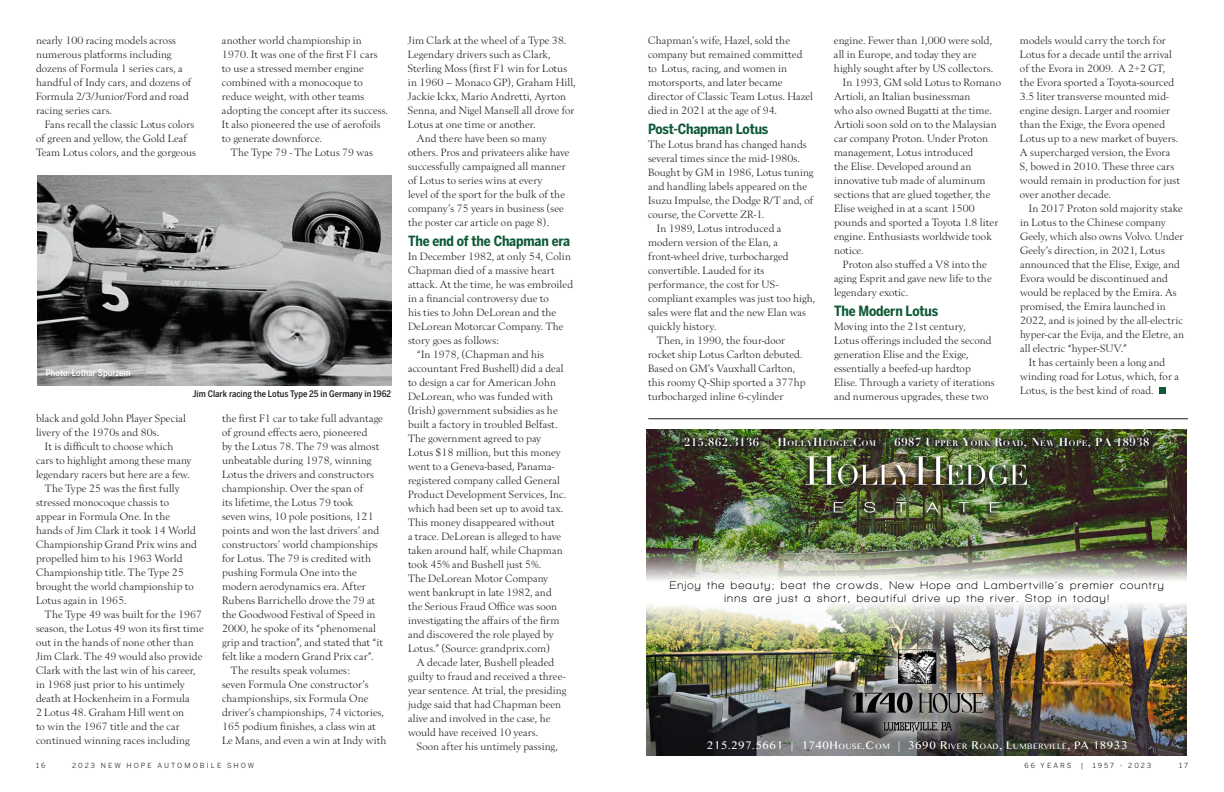
<style>
.page{position:relative;width:1224px;height:792px;background:#fff}
.page>*{position:absolute;margin:0;border:0;box-sizing:border-box;transform-origin:0 0}
.Paragraph_Style_2{font:700 14px "Benton Sans Cond";letter-spacing:-.01em;color:#0f5937}
.t1{font:700 11.3px/13.5px "Walkway";letter-spacing:.11em;color:#000;text-align:center}
.t2{font:700 11.3px "Didot";letter-spacing:.05em;color:#fff}
.t3{font:11.3px "Malayalam MN";letter-spacing:.05em;color:#fff}
.Paragraph_Style_2-2{font:11px/14px "Berling";letter-spacing:.01em;color:#231f20}
.t4{font:500 9px "Benton Sans Cond";color:#231f20}
.t5{font:500 9px "Benton Sans Cond";color:#fff}
.t6{font:7px "Benton Sans";letter-spacing:.3em;color:#231f20}
.s1{font-size:7.9px}
</style>
<div class="page">
<div style="left:1159px;top:387px;width:7px;height:7px;background:#0f5937"></div>
<img style="left:37px;top:176px;width:355px;height:210px">
<img style="left:647px;top:647px;width:540px;height:108px">
<img style="left:647px;top:429px;width:540px;height:118px">
<img style="left:800px;top:456px;width:229px;height:64px">
<img style="left:805px;top:455px;width:222px;height:60px">
<img style="left:647px;top:547px;width:540px;height:34px">
<img style="left:680px;top:433px;width:476px;height:22px">
<img style="left:647px;top:603px;width:540px;height:44px">
<img style="left:839px;top:634px;width:158px;height:111px">
<img style="left:843px;top:640px;width:149px;height:101px">
<hr style="left:648px;top:418px;width:540px;height:1px;background:#231f20">
<p class="Paragraph_Style_2-2" style="left:36px;top:34px;width:157px">nearly 100 racing models across numerous platforms including dozens of Formula 1 series cars, a handful of Indy cars, and dozens of<br>Formula 2/3/Junior/Ford and road racing series cars.</p>
<p class="Paragraph_Style_2-2" style="left:36px;top:118px;width:162px;text-indent:9px">Fans recall the classic Lotus colors of green and yellow, the Gold Leaf<br>Team Lotus colors, and the gorgeous</p>
<p class="Paragraph_Style_2-2" style="left:222px;top:34px;width:168px">another world championship in<br>1970. It was one of the first F1 cars to use a stressed member engine combined with a monocoque to reduce weight, with other teams adopting the concept after its success.<br>It also pioneered the use of aerofoils to generate downforce.</p>
<p class="Paragraph_Style_2-2" style="left:231px;top:146px;width:143px">The Type 79 - The Lotus 79 was</p>
<p class="t5" style="left:46px;top:367px;width:86px">Photo: Lothar Spurzem</p>
<p class="t4" style="left:193px;top:389px;width:200px">Jim Clark racing the Lotus Type 25 in Germany in 1962</p>
<p class="Paragraph_Style_2-2" style="left:36px;top:412px;width:151px">black and gold John Player Special livery of the 1970s and 80s.</p>
<p class="Paragraph_Style_2-2" style="left:36px;top:440px;width:157px;text-indent:9px">It is difficult to choose which cars to highlight among these many legendary racers but here are a few.</p>
<p class="Paragraph_Style_2-2" style="left:36px;top:482px;width:163px;text-indent:9px">The Type 25 was the first fully stressed monocoque chassis to appear in Formula One. In the hands of Jim Clark it took 14 World<br>Championship Grand Prix wins and propelled him to his 1963 World<br>Championship title. The Type 25 brought the world championship to<br>Lotus again in 1965.</p>
<p class="Paragraph_Style_2-2" style="left:36px;top:608px;width:169px;text-indent:9px">The Type 49 was built for the 1967 season, the Lotus 49 won its first time out in the hands of none other than Jim Clark. The 49 would also provide Clark with the last win of his career, in 1968 just prior to his untimely death at Hockenheim in a Formula<br>2 Lotus 48. Graham Hill went on<br>to win the 1967 title and the car continued winning races including</p>
<p class="Paragraph_Style_2-2" style="left:222px;top:412px;width:163px">the first F1 car to take full advantage of ground effects aero, pioneered<br>by the Lotus 78. The 79 was almost unbeatable during 1978, winning Lotus the drivers and constructors championship. Over the span of<br>its lifetime, the Lotus 79 took<br>seven wins, 10 pole positions, 121 points and won the last drivers’ and constructors’ world championships for Lotus. The 79 is credited with pushing Formula One into the modern aerodynamics era. After Rubens Barrichello drove the 79 at the Goodwood Festival of Speed in 2000, he spoke of its “phenomenal grip and traction”, and stated that “it felt like a modern Grand Prix car”.</p>
<p class="Paragraph_Style_2-2" style="left:222px;top:664px;width:166px;text-indent:9px">The results speak volumes:<br>seven Formula One constructor’s championships, six Formula One driver’s championships, 74 victories, 165 podium finishes, a class win at Le Mans, and even a win at Indy with</p>
<p class="Paragraph_Style_2-2" style="left:408px;top:34px;width:169px">Jim Clark at the wheel of a Type 38.<br>Legendary drivers such as Clark, Sterling Moss (first F1 win for Lotus in 1960 – Monaco GP), Graham Hill, Jackie Ickx, Mario Andretti, Ayrton Senna, and Nigel Mansell all drove for Lotus at one time or another.</p>
<p class="Paragraph_Style_2-2" style="left:408px;top:132px;width:163px;text-indent:9px">And there have been so many others. Pros and privateers alike have successfully campaigned all manner of Lotus to series wins at every<br>level of the sport for the bulk of the company’s 75 years in business (see the poster car article on page 8).</p>
<p class="Paragraph_Style_2" style="left:408px;top:233px;width:164px">The end of the Chapman era</p>
<p class="Paragraph_Style_2-2" style="left:408px;top:250px;width:167px">In December 1982, at only 54, Colin<br>Chapman died of a massive heart attack. At the time, he was embroiled in a financial controversy due to<br>his ties to John DeLorean and the<br>DeLorean Motorcar Company. The story goes as follows:</p>
<p class="Paragraph_Style_2-2" style="left:408px;top:348px;width:160px;text-indent:9px">“In 1978, (Chapman and his accountant Fred Bushell) did a deal to design a car for American John<br>DeLorean, who was funded with (Irish) government subsidies as he built a factory in troubled Belfast.<br>The government agreed to pay<br>Lotus $18 million, but this money went to a Geneva-based, Panama&shy;registered company called General<br>Product Development Services, Inc. which had been set up to avoid tax.<br>This money disappeared without<br>a trace. DeLorean is alleged to have taken around half, while Chapman took 45% and Bushell just 5%.<br>The DeLorean Motor Company went bankrupt in late 1982, and the Serious Fraud Office was soon investigating the affairs of the firm and discovered the role played by<br>Lotus.” (Source: grandprix.com)</p>
<p class="Paragraph_Style_2-2" style="left:408px;top:656px;width:160px;text-indent:9px">A decade later, Bushell pleaded guilty to fraud and received a three&shy;year sentence. At trial, the presiding judge said that had Chapman been alive and involved in the case, he would have received 10 years.</p>
<p class="Paragraph_Style_2-2" style="left:417px;top:740px;width:142px">Soon after his untimely passing,</p>
<p class="Paragraph_Style_2-2" style="left:648px;top:34px;width:167px">Chapman’s wife, Hazel, sold the company but remained committed to Lotus, racing, and women in motorsports, and later became director of Classic Team Lotus. Hazel died in 2021 at the age of 94.</p>
<p class="Paragraph_Style_2" style="left:648px;top:121px;width:122px">Post-Chapman Lotus</p>
<p class="Paragraph_Style_2-2" style="left:648px;top:138px;width:167px">The Lotus brand has changed hands several times since the mid-1980s.<br>Bought by GM in 1986, Lotus tuning and handling labels appeared on the Isuzu Impulse, the Dodge R/T and, of course, the Corvette ZR-1.</p>
<p class="Paragraph_Style_2-2" style="left:648px;top:222px;width:169px;text-indent:9px">In 1989, Lotus introduced a modern version of the Elan, a front-wheel drive, turbocharged convertible. Lauded for its performance, the cost for US&shy;compliant examples was just too high, sales were flat and the new Elan was quickly history.</p>
<p class="Paragraph_Style_2-2" style="left:648px;top:334px;width:159px;text-indent:9px">Then, in 1990, the four-door rocket ship Lotus Carlton debuted.<br>Based on GM’s Vauxhall Carlton, this roomy Q-Ship sported a 377hp turbocharged inline 6-cylinder</p>
<p class="Paragraph_Style_2-2" style="left:834px;top:34px;width:161px">engine. Fewer than 1,000 were sold, all in Europe, and today they are highly sought after by US collectors.</p>
<p class="Paragraph_Style_2-2" style="left:834px;top:76px;width:169px;text-indent:9px">In 1993, GM sold Lotus to Romano<br>Artioli, an Italian businessman<br>who also owned Bugatti at the time.<br>Artioli soon sold on to the Malaysian car company Proton. Under Proton management, Lotus introduced<br>the Elise. Developed around an innovative tub made of aluminum sections that are glued together, the<br>Elise weighed in at a scant 1500 pounds and sported a Toyota 1.8 liter engine. Enthusiasts worldwide took notice.</p>
<p class="Paragraph_Style_2-2" style="left:834px;top:258px;width:159px;text-indent:9px">Proton also stuffed a V8 into the aging Esprit and gave new life to the legendary exotic.</p>
<p class="Paragraph_Style_2" style="left:834px;top:303px;width:106px">The Modern Lotus</p>
<p class="Paragraph_Style_2-2" style="left:834px;top:320px;width:162px">Moving into the 21st century,<br>Lotus offerings included the second generation Elise and the Exige, essentially a beefed-up hardtop Elise. Through a variety of iterations and numerous upgrades, these two</p>
<p class="Paragraph_Style_2-2" style="left:1020px;top:34px;width:162px">models would carry the torch for<br>Lotus for a decade until the arrival of the Evora in 2009. A 2+2 GT, the Evora sported a Toyota-sourced<br>3.5 liter transverse mounted mid&shy;engine design. Larger and roomier than the Exige, the Evora opened<br>Lotus up to a new market of buyers.<br>A supercharged version, the Evora<br>S, bowed in 2010. These three cars would remain in production for just over another decade.</p>
<p class="Paragraph_Style_2-2" style="left:1020px;top:202px;width:166px;text-indent:9px">In 2017 Proton sold majority stake in Lotus to the Chinese company Geely, which also owns Volvo. Under Geely’s direction, in 2021, Lotus announced that the Elise, Exige, and Evora would be discontinued and would be replaced by the Emira. As promised, the Emira launched in 2022, and is joined by the all-electric hyper-car the Evija, and the Eletre, an all electric “hyper-SUV.”</p>
<p class="Paragraph_Style_2-2" style="left:1020px;top:356px;width:160px;text-indent:9px">It has certainly been a long and winding road for Lotus, which, for a<br>Lotus, is the best kind of road.</p>
<p class="t2" style="left:684px;top:434px;width:467px">215.862.3136 | H<span class="s1">OLLY</span>H<span class="s1">EDGE</span>.C<span class="s1">OM</span> | 6987 U<span class="s1">PPER</span> Y<span class="s1">ORK</span> R<span class="s1">OAD</span>, N<span class="s1">EW</span> H<span class="s1">OPE</span>, PA 18938</p>
<p class="t1" style="left:670px;top:578px;width:495px">Enjoy the beauty; beat the crowds, New Hope and Lambertville’s premier country inns are just a short, beautiful drive up the river. Stop in today!</p>
<p class="t3" style="left:707px;top:738px;width:422px">215.297.5661 | 1740H<span class="s1">OUSE</span>.C<span class="s1">OM</span> | 3690 R<span class="s1">IVER</span> R<span class="s1">OAD</span>, L<span class="s1">UMBERVILLE</span>, PA 18933</p>
<p class="t6" style="left:36px;top:762px;width:11px">1 6</p>
<p class="t6" style="left:72px;top:762px;width:184px">2023 NEW HOPE AUTOMOBILE SHOW</p>
<p class="t6" style="left:1024px;top:762px;width:48px">66 YEARS</p>
<p class="t6" style="left:1081px;top:762px;width:4px">|</p>
<p class="t6" style="left:1093px;top:762px;width:60px">1957 - 2023</p>
<p class="t6" style="left:1179px;top:762px;width:10px">1 7</p>
</div>
